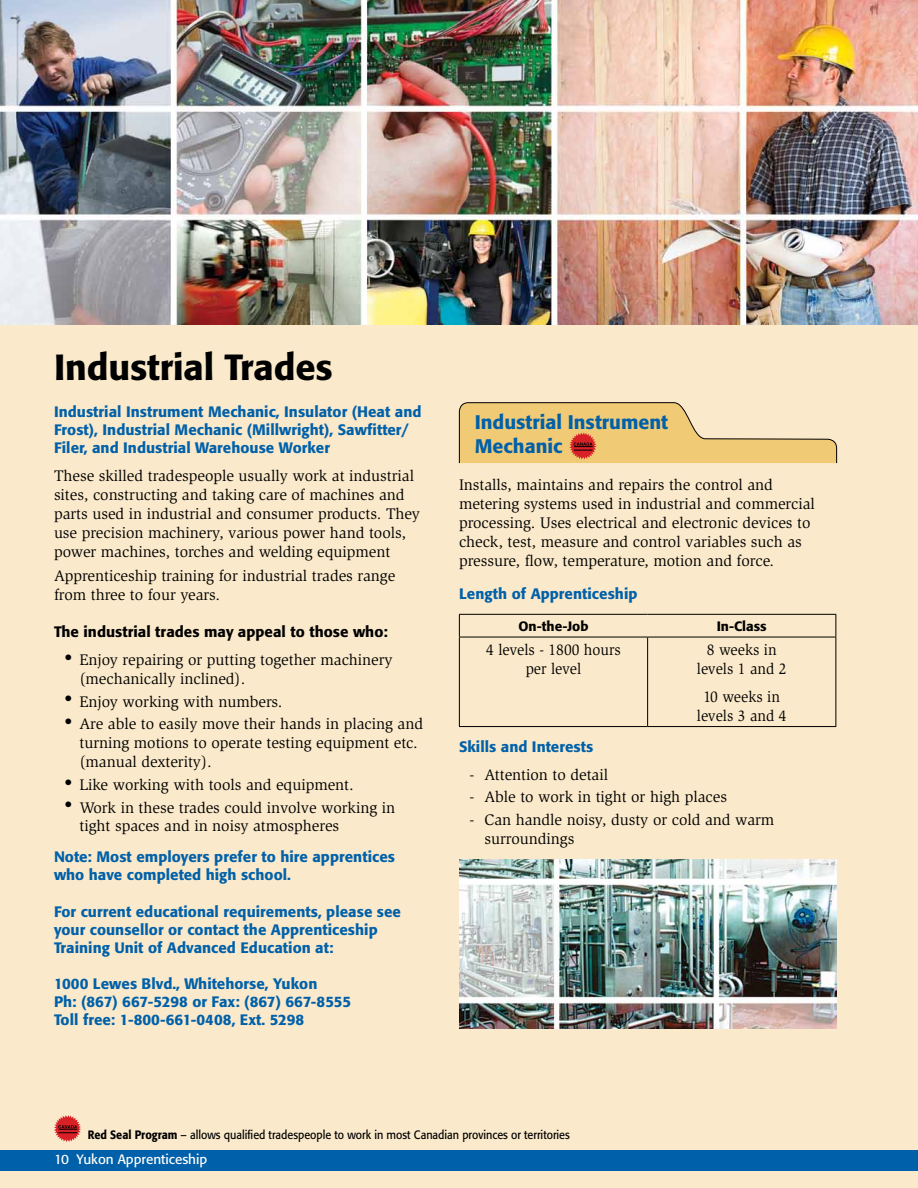
<style>
.page{position:relative;width:918px;height:1188px;background:#fff}
.page>*{position:absolute;margin:0;border:0;box-sizing:border-box;transform-origin:0 0}
.t1{font:500 36px "Formata";letter-spacing:-.005em;color:#000}
.t2{font:500 19.5px/23.4px "Formata";color:#0060a9}
.t3{font:15.75px/18.9px "Slimbach";letter-spacing:-.005em;color:#000}
.t4{font:15.75px/18.9px "Slimbach";letter-spacing:-.005em;color:#000;text-align:center;scale:.95 1}
.t5{font:500 15px/18px "Formata";letter-spacing:.005em;color:#0060a9}
.t6{font:500 15px "Formata";letter-spacing:.005em;color:#000}
.t7{font:13.5px "Formata";color:#fff}
.t8{font:500 13.5px "Formata";color:#000}
.t9{font:12px "Formata";color:#000;scale:.9 1}
.s1{font-weight:500}
</style>
<div class="page">
<div style="left:0;top:316px;width:918px;height:872px;background:#fae9ca"></div>
<svg style="left:54px;top:1115px;width:27px;height:27px"></svg>
<div style="left:0;top:1151px;width:918px;height:20px;background:#0060a9"></div>
<img style="left:459px;top:860px;width:378px;height:168px">
<img style="left:0;top:0;width:918px;height:324px">
<hr style="left:459px;top:614px;width:189px;height:1px;background:#000">
<svg style="left:459px;top:615px;width:1px;height:22px"></svg>
<hr style="left:648px;top:614px;width:188px;height:1px;background:#000">
<svg style="left:836px;top:615px;width:1px;height:22px"></svg>
<hr style="left:459px;top:637px;width:189px;height:1px;background:#000">
<hr style="left:459px;top:637px;width:1px;height:89px;background:#000">
<hr style="left:648px;top:637px;width:188px;height:1px;background:#000">
<hr style="left:836px;top:637px;width:1px;height:89px;background:#000">
<hr style="left:459px;top:726px;width:189px;height:1px;background:#000">
<hr style="left:648px;top:726px;width:188px;height:1px;background:#000">
<hr style="left:647px;top:637px;width:1px;height:89px;background:#000">
<svg style="left:459px;top:402px;width:378px;height:62px"></svg>
<h1 class="t1" style="left:54px;top:345px;width:280px">Industrial Trades</h1>
<p class="t5" style="left:54px;top:403px;width:369px">Industrial Instrument Mechanic, Insulator (Heat and<br>Frost), Industrial Mechanic (Millwright), Sawfitter/<br>Filer, and Industrial Warehouse Worker</p>
<p class="t3" style="left:54px;top:466px;width:367px">These skilled tradespeople usually work at industrial sites, constructing and taking care of machines and parts used in industrial and consumer products. They use precision machinery, various power hand tools, power machines, torches and welding equipment</p>
<p class="t3" style="left:54px;top:567px;width:343px">Apprenticeship training for industrial trades range from three to four years.</p>
<p class="t6" style="left:54px;top:623px;width:335px">The industrial trades may appeal to those who:</p>
<p class="t3" style="left:79px;top:651px;width:315px;text-indent:-15px">• Enjoy repairing or putting together machinery (mechanically inclined).</p>
<p class="t3" style="left:65px;top:692px;width:220px">• Enjoy working with numbers.</p>
<p class="t3" style="left:79px;top:715px;width:345px;text-indent:-15px">• Are able to easily move their hands in placing and turning motions to operate testing equipment etc. (manual dexterity).</p>
<p class="t3" style="left:65px;top:775px;width:291px">• Like working with tools and equipment.</p>
<p class="t3" style="left:79px;top:798px;width:317px;text-indent:-15px">• Work in these trades could involve working in tight spaces and in noisy atmospheres</p>
<p class="t5" style="left:54px;top:848px;width:343px">Note: Most employers prefer to hire apprentices who have completed high school.</p>
<p class="t5" style="left:54px;top:902px;width:349px">For current educational requirements, please see your counsellor or contact the Apprenticeship<br>Training Unit of Advanced Education at:</p>
<p class="t5" style="left:54px;top:975px;width:299px">1000 Lewes Blvd., Whitehorse, Yukon<br>Ph: (867) 667-5298 or Fax: (867) 667-8555<br>Toll free: 1-800-661-0408, Ext. 5298</p>
<p class="t2" style="left:475px;top:411px;width:195px">Industrial Instrument<br>Mechanic</p>
<p class="t3" style="left:459px;top:475px;width:357px">Installs, maintains and repairs the control and metering systems used in industrial and commercial processing. Uses electrical and electronic devices to check, test, measure and control variables such as pressure, flow, temperature, motion and force.</p>
<p class="t5" style="left:459px;top:584px;width:180px">Length of Apprenticeship</p>
<p class="t8" style="left:518px;top:618px;width:72px">On-the-Job</p>
<p class="t8" style="left:717px;top:618px;width:52px">In-Class</p>
<p class="t4" style="left:486px;top:640px;width:143px">4 levels - 1800 hours per level</p>
<p class="t4" style="left:697px;top:640px;width:96px">8 weeks in levels 1 and 2</p>
<p class="t4" style="left:697px;top:687px;width:96px">10 weeks in levels 3 and 4</p>
<p class="t5" style="left:459px;top:737px;width:136px">Skills and Interests</p>
<p class="t3" style="left:470px;top:765px;width:140px">- Attention to detail</p>
<p class="t3" style="left:470px;top:788px;width:259px">- Able to work in tight or high places</p>
<p class="t3" style="left:484px;top:811px;width:291px;text-indent:-15px">- Can handle noisy, dusty or cold and warm surroundings</p>
<p class="t9" style="left:88px;top:1127px;width:537px"><span class="s1">Red Seal Program</span> – allows qualified tradespeople to work in most Canadian provinces or territories</p>
<p class="t7" style="left:54px;top:1151px;width:155px">10 Yukon Apprenticeship</p>
</div>
